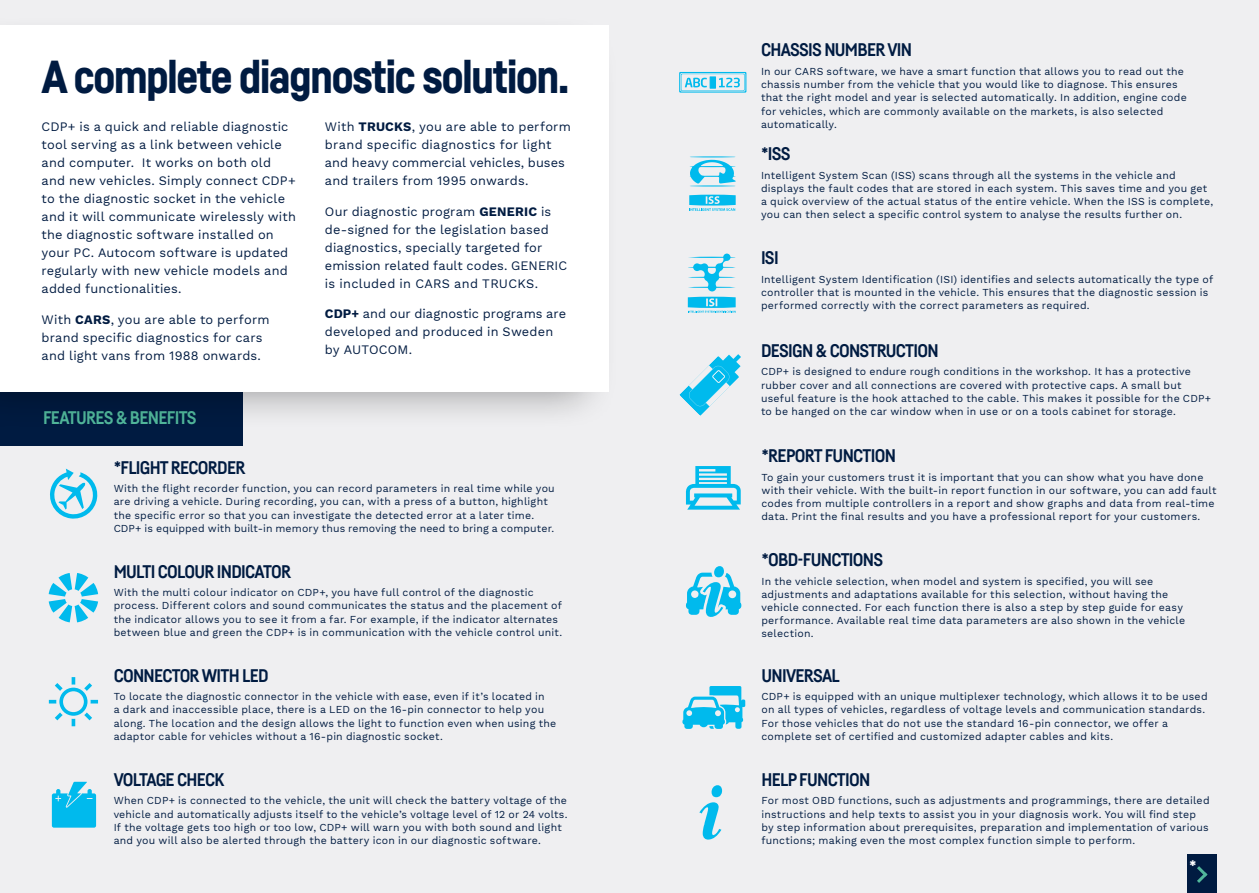
<style>
.page{position:relative;width:1259px;height:893px;background:#efeff1}
.page>*{position:absolute;margin:0;border:0;box-sizing:border-box;transform-origin:0 0}
.t1{font:900 45.6px "Fabrikat";letter-spacing:-.04em;color:#001b41}
.t2{font:700 18px "Fabrikat";letter-spacing:-.04em;color:#001b41}
.t3{font:700 18px "Fabrikat";letter-spacing:-.04em;color:#51b79b}
.t4{font:700 18px "Fabrikat";color:#fff}
.t5{font:12.75px/18px "Work Sans";letter-spacing:.015em;color:#001b41}
.t6{font:10.5px/13.2px "Work Sans";letter-spacing:.02em;color:#001b41}
.s1{font-weight:700}
</style>
<div class="page">
<div style="left:0;top:392px;width:242px;height:54px;background:#001b41"></div>
<div style="left:0;top:15px;width:620px;height:415px;background:#000;opacity:.4"></div>
<div style="left:0;top:26px;width:608px;height:366px;background:#fff"></div>
<svg style="left:50px;top:469px;width:48px;height:50px"></svg>
<svg style="left:49px;top:677px;width:49px;height:49px"></svg>
<svg style="left:49px;top:573px;width:49px;height:49px"></svg>
<svg style="left:688px;top:254px;width:47px;height:37px"></svg>
<svg style="left:688px;top:297px;width:48px;height:16px"></svg>
<svg style="left:689px;top:195px;width:46px;height:16px"></svg>
<svg style="left:689px;top:156px;width:47px;height:31px"></svg>
<svg style="left:699px;top:785px;width:23px;height:55px"></svg>
<svg style="left:686px;top:566px;width:55px;height:51px"></svg>
<svg style="left:679px;top:354px;width:62px;height:62px"></svg>
<svg style="left:679px;top:72px;width:67px;height:21px"></svg>
<svg style="left:52px;top:782px;width:44px;height:46px"></svg>
<svg style="left:682px;top:686px;width:63px;height:43px"></svg>
<svg style="left:686px;top:466px;width:54px;height:43px"></svg>
<div style="left:1186px;top:855px;width:30px;height:38px;background:#001b41"></div>
<svg style="left:1197px;top:866px;width:10px;height:17px"></svg>
<h1 class="t1" style="left:42px;top:49px;width:529px">A complete diagnostic solution.</h1>
<p class="t5" style="left:42px;top:118px;width:256px">CDP+ is a quick and reliable diagnostic tool serving as a link between vehicle and computer. It works on both old and new vehicles. Simply connect CDP+ to the diagnostic socket in the vehicle and it will communicate wirelessly with the diagnostic software installed on your PC. Autocom software is updated regularly with new vehicle models and added functionalities.</p>
<p class="t5" style="left:42px;top:311px;width:229px">With <span class="s1">CARS</span>, you are able to perform brand specific diagnostics for cars and light vans from 1988 onwards.</p>
<p class="t5" style="left:325px;top:118px;width:247px">With <span class="s1">TRUCKS</span>, you are able to perform brand specific diagnostics for light and heavy commercial vehicles, buses and trailers from 1995 onwards.</p>
<p class="t5" style="left:325px;top:203px;width:244px">Our diagnostic program <span class="s1">GENERIC</span> is de-signed for the legislation based diagnostics, specially targeted for emission related fault codes. GENERIC is included in CARS and TRUCKS.</p>
<p class="t5" style="left:325px;top:306px;width:243px"><span class="s1">CDP+</span> and our diagnostic programs are developed and produced in Sweden by AUTOCOM.</p>
<h2 class="t3" style="left:43px;top:406px;width:155px">FEATURES &amp; BENEFITS</h2>
<h2 class="t2" style="left:114px;top:456px;width:133px">*FLIGHT RECORDER</h2>
<p class="t6" style="left:114px;top:483px;width:443px">With the flight recorder function, you can record parameters in real time while you are driving a vehicle. During recording, you can, with a press of a button, highlight the specific error so that you can investigate the detected error at a later time.<br>CDP+ is equipped with built-in memory thus removing the need to bring a computer.</p>
<h2 class="t2" style="left:114px;top:560px;width:179px">MULTI COLOUR INDICATOR</h2>
<p class="t6" style="left:114px;top:587px;width:450px">With the multi colour indicator on CDP+, you have full control of the diagnostic process. Different colors and sound communicates the status and the placement of the indicator allows you to see it from a far. For example, if the indicator alternates between blue and green the CDP+ is in communication with the vehicle control unit.</p>
<h2 class="t2" style="left:114px;top:664px;width:156px">CONNECTOR WITH LED</h2>
<p class="t6" style="left:114px;top:691px;width:444px">To locate the diagnostic connector in the vehicle with ease, even if it’s located in<br>a dark and inaccessible place, there is a LED on the 16-pin connector to help you along. The location and the design allows the light to function even when using the adaptor cable for vehicles without a 16-pin diagnostic socket.</p>
<h2 class="t2" style="left:114px;top:768px;width:112px">VOLTAGE CHECK</h2>
<p class="t6" style="left:114px;top:795px;width:455px">When CDP+ is connected to the vehicle, the unit will check the battery voltage of the vehicle and automatically adjusts itself to the vehicle’s voltage level of 12 or 24 volts.<br>If the voltage gets too high or too low, CDP+ will warn you with both sound and light and you will also be alerted through the battery icon in our diagnostic software.</p>
<h2 class="t2" style="left:761px;top:39px;width:153px">CHASSIS NUMBER VIN</h2>
<p class="t6" style="left:761px;top:65px;width:427px">In our CARS software, we have a smart function that allows you to read out the chassis number from the vehicle that you would like to diagnose. This ensures that the right model and year is selected automatically. In addition, engine code for vehicles, which are commonly available on the markets, is also selected automatically.</p>
<h2 class="t2" style="left:761px;top:143px;width:31px">*ISS</h2>
<p class="t6" style="left:761px;top:169px;width:454px">Intelligent System Scan (ISS) scans through all the systems in the vehicle and displays the fault codes that are stored in each system. This saves time and you get a quick overview of the actual status of the entire vehicle. When the ISS is complete, you can then select a specific control system to analyse the results further on.</p>
<h2 class="t2" style="left:761px;top:247px;width:19px">ISI</h2>
<p class="t6" style="left:761px;top:273px;width:453px">Intelligent System Identification (ISI) identifies and selects automatically the type of controller that is mounted in the vehicle. This ensures that the diagnostic session is performed correctly with the correct parameters as required.</p>
<h2 class="t2" style="left:761px;top:339px;width:179px">DESIGN &amp; CONSTRUCTION</h2>
<p class="t6" style="left:761px;top:366px;width:452px">CDP+ is designed to endure rough conditions in the workshop. It has a protective rubber cover and all connections are covered with protective caps. A small but useful feature is the hook attached to the cable. This makes it possible for the CDP+ to be hanged on the car window when in use or on a tools cabinet for storage.</p>
<h2 class="t2" style="left:761px;top:444px;width:136px">*REPORT FUNCTION</h2>
<p class="t6" style="left:761px;top:471px;width:456px">To gain your customers trust it is important that you can show what you have done with their vehicle. With the built-in report function in our software, you can add fault codes from multiple controllers in a report and show graphs and data from real-time data. Print the final results and you have a professional report for your customers.</p>
<h2 class="t2" style="left:761px;top:548px;width:123px">*OBD-FUNCTIONS</h2>
<p class="t6" style="left:761px;top:575px;width:425px">In the vehicle selection, when model and system is specified, you will see adjustments and adaptations available for this selection, without having the vehicle connected. For each function there is also a step by step guide for easy performance. Available real time data parameters are also shown in the vehicle selection.</p>
<h2 class="t2" style="left:761px;top:664px;width:80px">UNIVERSAL</h2>
<p class="t6" style="left:761px;top:691px;width:448px">CDP+ is equipped with an unique multiplexer technology, which allows it to be used on all types of vehicles, regardless of voltage levels and communication standards.<br>For those vehicles that do not use the standard 16-pin connector, we offer a complete set of certified and customized adapter cables and kits.</p>
<h2 class="t2" style="left:761px;top:768px;width:110px">HELP FUNCTION</h2>
<p class="t6" style="left:761px;top:795px;width:450px">For most OBD functions, such as adjustments and programmings, there are detailed instructions and help texts to assist you in your diagnosis work. You will find step by step information about prerequisites, preparation and implementation of various functions; making even the most complex function simple to perform.</p>
<h2 class="t4" style="left:1189px;top:855px;width:9px">*</h2>
</div>
